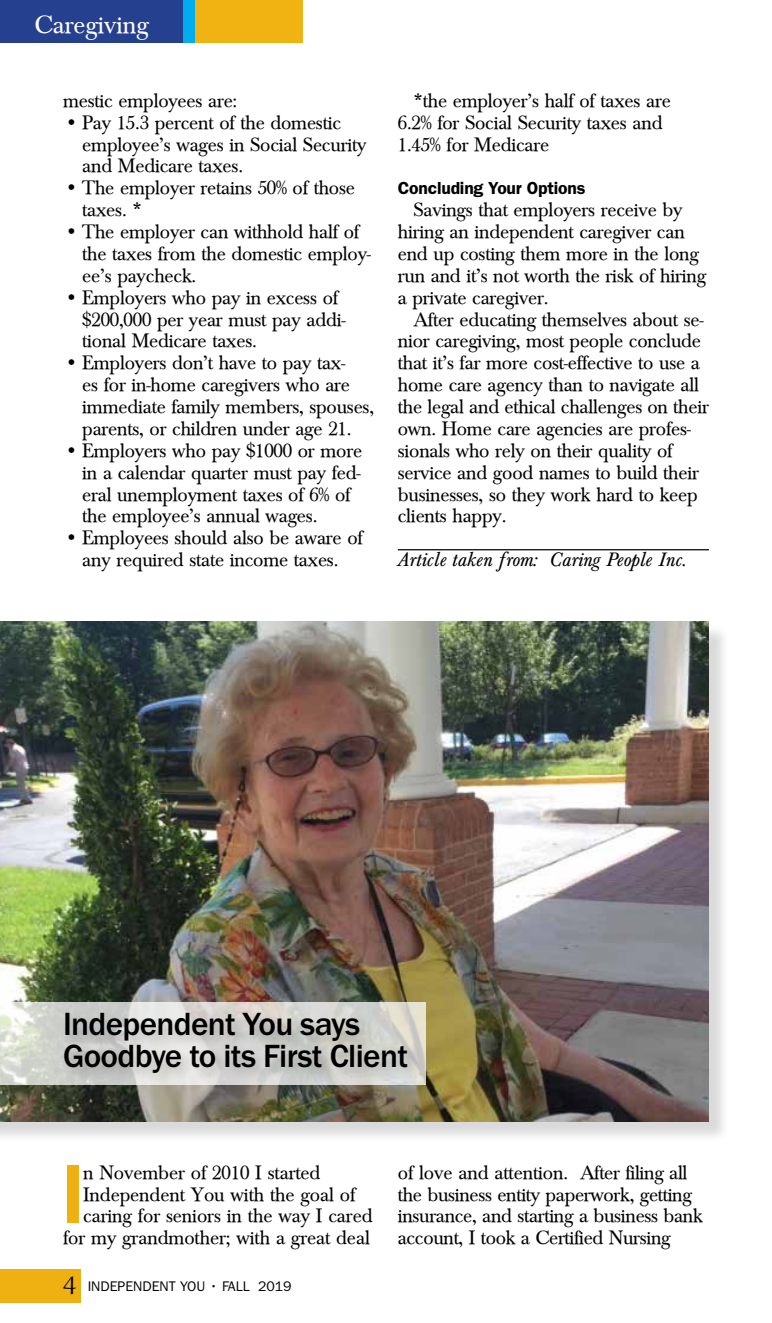
<style>
.page{position:relative;width:772px;height:1323px;background:#fff}
.page>*{position:absolute;margin:0;border:0;box-sizing:border-box;transform-origin:0 0}
.t1{font:85.75px "ITC Franklin Gothic Std Dm Cp";color:#eeb111}
.t2{font:700 33.25px/31.5px "Franklin Gothic";letter-spacing:-.02em;color:#000}
.t3{font:26.25px "Baskerville";color:#fff}
.t4{font:20.12px/21.9px "Baskerville";letter-spacing:-.01em;color:#000}
.t5{font:italic 20.12px "Baskerville";letter-spacing:-.01em;color:#000}
.t6{font:600 17.5px "ITC Franklin Gothic Std";letter-spacing:-.01em;color:#000}
.t7{font:14px "ITC Franklin Gothic Std";color:#000}
.s1{font-family:"Kepler Std";font-weight:300;font-size:28px}
</style>
<div class="page">
<div style="left:0;top:1269px;width:80px;height:34px;background:#eeb111"></div>
<div style="left:0;top:0;width:302px;height:42px;background:#25408f"></div>
<div style="left:183px;top:0;width:119px;height:42px;background:#f0b311"></div>
<div style="left:183px;top:0;width:12px;height:42px;background:#00aeef"></div>
<div style="left:0;top:624px;width:731px;height:519px;background:#000;opacity:.15"></div>
<img style="left:0;top:621px;width:709px;height:501px">
<svg style="left:0;top:1002px;width:426px;height:83px;background:#d9dbd3"></svg>
<div style="left:61px;top:1011px;width:362px;height:77px;background:#000;opacity:.2"></div>
<hr style="left:398px;top:549px;width:311px;height:1px;background:#000">
<h3 class="t3" style="left:34px;top:10px;width:116px">Caregiving</h3>
<p class="t4" style="left:63px;top:90px;width:176px">mestic employees are:</p>
<p class="t4" style="left:82px;top:112px;width:286px;text-indent:-18px">• Pay 15.3 percent of the domestic employee’s wages in Social Security and Medicare taxes.</p>
<p class="t4" style="left:82px;top:177px;width:274px;text-indent:-18px">• The employer retains 50% of those taxes. *</p>
<p class="t4" style="left:82px;top:221px;width:290px;text-indent:-18px">• The employer can withhold half of the taxes from the domestic employ&shy;ee’s paycheck.</p>
<p class="t4" style="left:82px;top:287px;width:265px;text-indent:-18px">• Employers who pay in excess of $200,000 per year must pay addi&shy;tional Medicare taxes.</p>
<p class="t4" style="left:82px;top:352px;width:293px;text-indent:-18px">• Employers don’t have to pay tax-<br>es for in-home caregivers who are immediate family members, spouses, parents, or children under age 21.</p>
<p class="t4" style="left:82px;top:440px;width:281px;text-indent:-18px">• Employers who pay $1000 or more in a calendar quarter must pay fed&shy;eral unemployment taxes of 6% of the employee’s annual wages.</p>
<p class="t4" style="left:65px;top:527px;width:299px;text-align:center">• Employees should also be aware of any required state income taxes.</p>
<p class="t4" style="left:398px;top:90px;width:274px;text-indent:16px">*the employer’s half of taxes are<br>6.2% for Social Security taxes and<br>1.45% for Medicare</p>
<p class="t6" style="left:398px;top:178px;width:189px">Concluding Your Options</p>
<p class="t4" style="left:398px;top:199px;width:310px;text-indent:16px">Savings that employers receive by hiring an independent caregiver can end up costing them more in the long run and it’s not worth the risk of hiring a private caregiver.</p>
<p class="t4" style="left:398px;top:309px;width:313px;text-indent:16px">After educating themselves about se&shy;nior caregiving, most people conclude that it’s far more cost-effective to use a home care agency than to navigate all the legal and ethical challenges on their own. Home care agencies are profes&shy;sionals who rely on their quality of service and good names to build their businesses, so they work hard to keep clients happy.</p>
<p class="t5" style="left:398px;top:549px;width:291px">Article taken from: Caring People Inc.</p>
<h2 class="t2" style="left:63px;top:1009px;width:346px">Independent You says<br>Goodbye to its First Client</h2>
<h1 class="t1" style="left:63px;top:1147px;width:22px">I</h1>
<p class="t4" style="left:83px;top:1162px;width:239px">n November of 2010 I started</p>
<p class="t4" style="left:83px;top:1184px;width:274px">Independent You with the goal of</p>
<p class="t4" style="left:83px;top:1205px;width:291px">caring for seniors in the way I cared</p>
<p class="t4" style="left:63px;top:1227px;width:308px">for my grandmother; with a great deal</p>
<p class="t7" style="left:63px;top:1278px;width:230px"><span class="s1">4</span> INDEPENDENT YOU • FALL 2019</p>
<p class="t4" style="left:398px;top:1162px;width:307px">of love and attention. After filing all the business entity paperwork, getting insurance, and starting a business bank account, I took a Certified Nursing</p>
</div>
